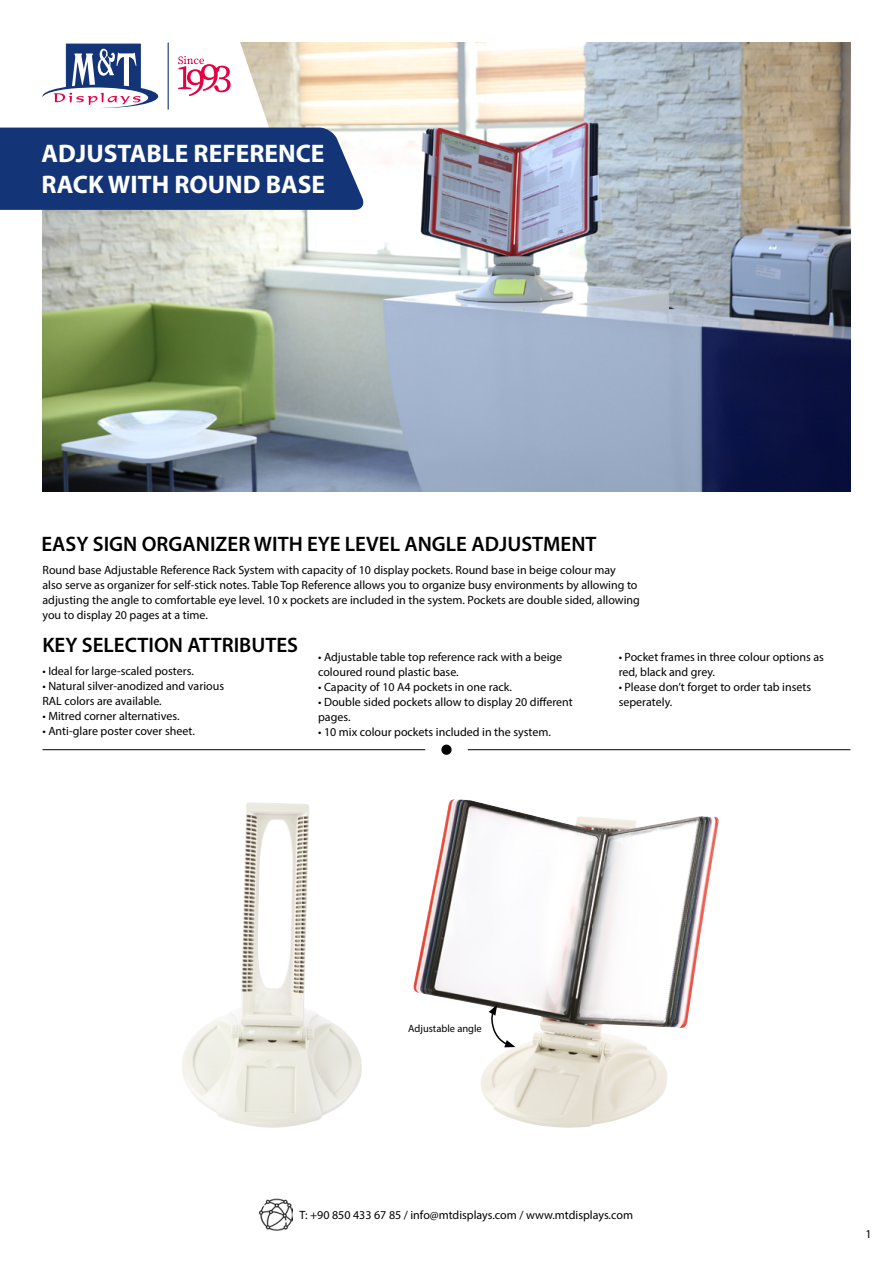
<style>
.page{position:relative;width:893px;height:1263px;background:#fff}
.page>*{position:absolute;margin:0;border:0;box-sizing:border-box;transform-origin:0 0}
.t1{font:700 25.5px/30.6px "Myriad Pro";color:#fff}
.t2{font:600 21px "Myriad Pro";color:#000}
.t3{font:12px/15px "Myriad Pro";color:#000}
.t4{font:10.5px "Myriad Pro";color:#000}
</style>
<div class="page">
<img style="left:260px;top:1198px;width:33px;height:33px">
<img style="left:182px;top:802px;width:180px;height:325px">
<img style="left:413px;top:799px;width:306px;height:328px">
<hr style="left:43px;top:749px;width:382px;height:1px;background:#000">
<hr style="left:468px;top:749px;width:382px;height:1px;background:#000">
<div style="left:441px;top:745px;width:11px;height:10px;background:#000;border-radius:50%"></div>
<svg style="left:489px;top:1005px;width:26px;height:42px"></svg>
<img style="left:43px;top:43px;width:807px;height:448px">
<svg style="left:0;top:42px;width:365px;height:168px"></svg>
<h1 class="t1" style="left:41px;top:138px;width:285px">ADJUSTABLE REFERENCE<br>RACK WITH ROUND BASE</h1>
<h2 class="t2" style="left:41px;top:530px;width:557px">EASY SIGN ORGANIZER WITH EYE LEVEL ANGLE ADJUSTMENT</h2>
<p class="t3" style="left:43px;top:562px;width:599px">Round base Adjustable Reference Rack System with capacity of 10 display pockets. Round base in beige colour may<br>also serve as organizer for self-stick notes. Table Top Reference allows you to organize busy environments by allowing to adjusting the angle to comfortable eye level. 10 x pockets are included in the system. Pockets are double sided, allowing you to display 20 pages at a time.</p>
<h2 class="t2" style="left:42px;top:631px;width:257px">KEY SELECTION ATTRIBUTES</h2>
<p class="t3" style="left:42px;top:664px;width:153px">• Ideal for large-scaled posters.</p>
<p class="t3" style="left:42px;top:679px;width:183px">• Natural silver-anodized and various<br>RAL colors are available.</p>
<p class="t3" style="left:42px;top:709px;width:139px">• Mitred corner alternatives.</p>
<p class="t3" style="left:42px;top:724px;width:154px">• Anti-glare poster cover sheet.</p>
<p class="t3" style="left:318px;top:649px;width:246px">• Adjustable table top reference rack with a beige coloured round plastic base.</p>
<p class="t3" style="left:318px;top:679px;width:196px">• Capacity of 10 A4 pockets in one rack.</p>
<p class="t3" style="left:318px;top:694px;width:256px">• Double sided pockets allow to display 20 different pages.</p>
<p class="t3" style="left:318px;top:724px;width:234px">• 10 mix colour pockets included in the system.</p>
<p class="t3" style="left:619px;top:649px;width:207px">• Pocket frames in three colour options as red, black and grey.</p>
<p class="t3" style="left:619px;top:679px;width:194px">• Please don’t forget to order tab insets seperately.</p>
<p class="t4" style="left:408px;top:1022px;width:75px">Adjustable angle</p>
<p class="t3" style="left:299px;top:1207px;width:335px">T: +90 850 433 67 85 / info@mtdisplays.com / www.mtdisplays.com</p>
<p class="t3" style="left:865px;top:1226px;width:8px">1</p>
</div>
